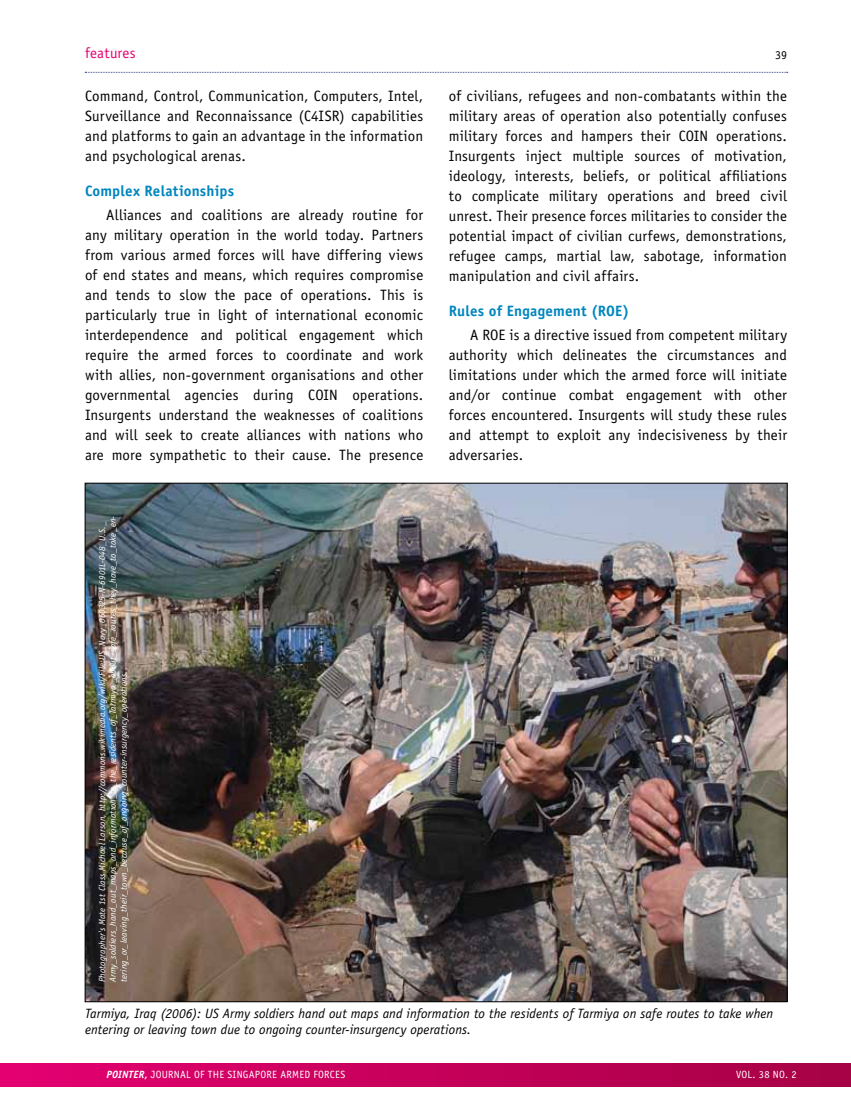
<style>
.page{position:relative;width:851px;height:1106px;background:#fff}
.page>*{position:absolute;margin:0;border:0;box-sizing:border-box;transform-origin:0 0}
.t1{font:15px/20px "Officina Sans Std";letter-spacing:.015em;color:#000;text-align:justify}
.t2{font:700 15px "Officina Sans Std";letter-spacing:.01em;color:#0086be}
.t3{font:15px "Officina Sans Std";letter-spacing:.015em;color:#e60071}
.t4{font:italic 13.5px/16.2px "Officina Sans Std";letter-spacing:.005em;color:#000}
.t5{font:12px "Officina Sans Std";color:#000}
.t6{font:10.5px "Officina Sans Std";letter-spacing:.02em;color:#fff}
.t7{font:italic 9px/10.8px "Officina Sans Std";letter-spacing:.015em;color:#fff}
.s1{font-weight:700;font-style:italic}
.s2{font-weight:700}
</style>
<div class="page">
<div style="left:0;top:1063px;width:850px;height:23px;background:linear-gradient(to right,#e50071,#a70144)"></div>
<svg style="left:85px;top:72px;width:702px;height:1px"></svg>
<img style="left:87px;top:485px;width:698px;height:515px">
<p class="t3" style="left:85px;top:44px;width:52px">features</p>
<p class="t5" style="left:775px;top:48px;width:14px">39</p>
<p class="t1" style="left:85px;top:86px;width:340px">Command, Control, Communication, Computers, Intel, Surveillance and Reconnaissance (C4ISR) capabilities and platforms to gain an advantage in the information and psychological arenas.</p>
<p class="t2" style="left:85px;top:181px;width:151px">Complex Relationships</p>
<p class="t1" style="left:85px;top:205px;width:340px;text-indent:21px">Alliances and coalitions are already routine for any military operation in the world today. Partners from various armed forces will have differing views of end states and means, which requires compromise and tends to slow the pace of operations. This is particularly true in light of international economic interdependence and political engagement which require the armed forces to coordinate and work with allies, non-government organisations and other governmental agencies during COIN</p>
<p class="t1" style="left:449px;top:86px;width:339px">of civilians, refugees and non-combatants within the military areas of operation also potentially confuses military forces and hampers their COIN</p>
<p class="t1" style="left:448px;top:126px;width:340px;text-indent:267px">operations.<br>Insurgents inject multiple sources of motivation, ideology, interests, beliefs, or political affiliations to complicate military operations and breed civil unrest. Their presence forces militaries to consider the potential impact of civilian curfews, demonstrations, refugee camps, martial law, sabotage, information manipulation and civil affairs.</p>
<p class="t2" style="left:448px;top:301px;width:182px">Rules of Engagement (ROE)</p>
<p class="t1" style="left:470px;top:325px;width:21px">A ROE</p>
<p class="t1" style="left:448px;top:325px;width:340px;text-indent:61px">is a directive issued from competent military authority which delineates the circumstances and limitations under which the armed force will initiate and/or continue combat engagement with other forces encountered. Insurgents will study these rules and attempt to exploit any indecisiveness by their adversaries.</p>
<p class="t1" style="left:85px;top:384px;width:340px;text-indent:267px">operations.<br>Insurgents understand the weaknesses of coalitions and will seek to create alliances with nations who are more sympathetic to their cause. The presence</p>
<p class="t7" style="left:97px;top:982px;width:468px;rotate:-90deg">Photographer's Mate 1st Class Michael Larson, http://commons.wikimedia.org/wiki/File:US_Navy_060325-N-6901L-048_U.S._<br>Army_soldiers_hand_out_maps_and_information_to_the_residents_of_Tarmiya,_about_safe_routes_they_have_to_take_en&shy;tering_or_leaving_their_town_because_of_ongoing_counter-insurgency_operations.</p>
<p class="t4" style="left:85px;top:1005px;width:689px">Tarmiya, Iraq (2006): US Army soldiers hand out maps and information to the residents of Tarmiya on safe routes to take when entering or leaving town due to ongoing counter-insurgency operations.</p>
<p class="t6" style="left:106px;top:1068px;width:240px"><span class="s1">POINTER</span><span class="s2">,</span> Journal of the singapore armed forces</p>
<p class="t6" style="left:736px;top:1068px;width:62px">Vol. 38 No. 2</p>
</div>
